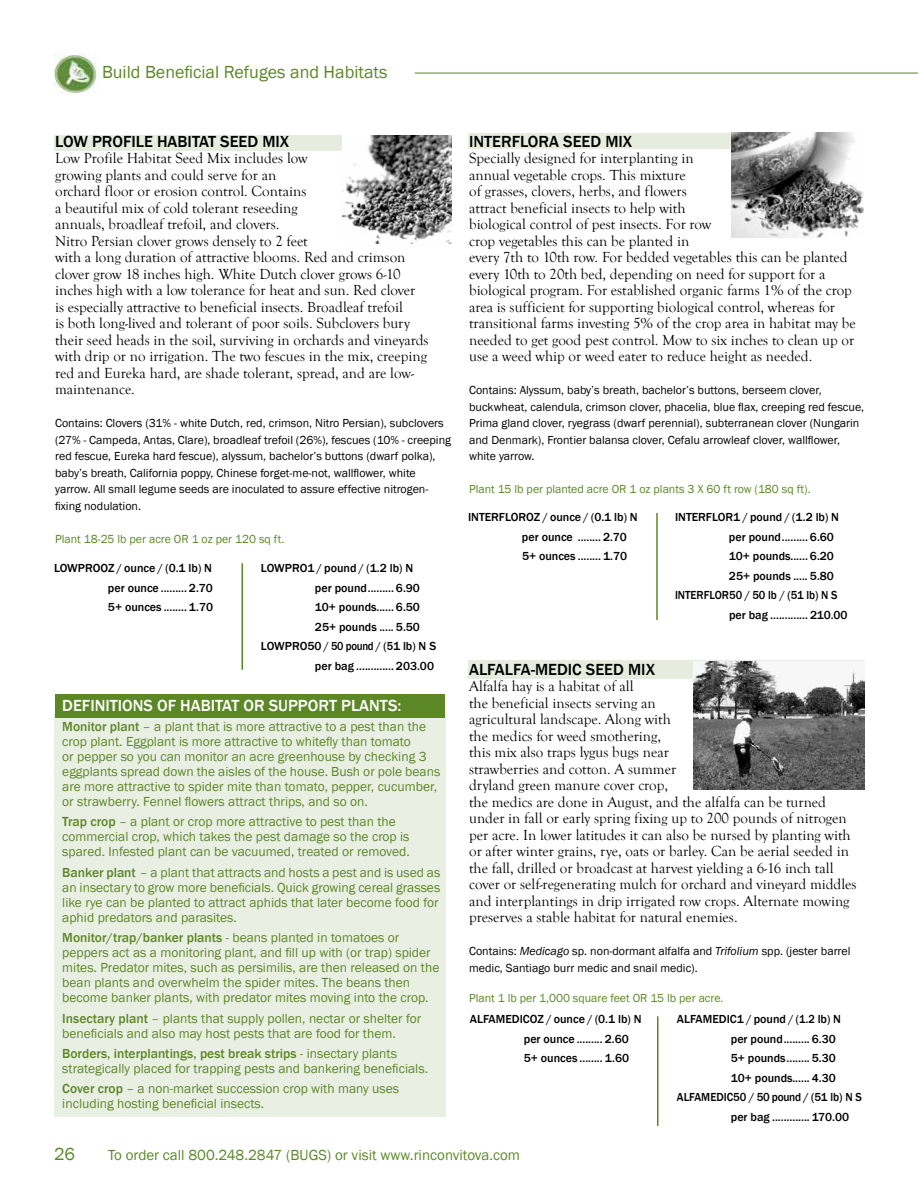
<style>
.page{position:relative;width:918px;height:1188px;background:#fff}
.page>*{position:absolute;margin:0;border:0;box-sizing:border-box;transform-origin:0 0}
.t1{font:18px "Franklin Gothic";color:#5c8727}
.t2{font:500 16.5px "Franklin Gothic";color:#000}
.t3{font:500 16.5px "Franklin Gothic";color:#fff}
.t4{font:15px/16.5px "Goudy Old Style T";color:#000}
.t5{font:15px "Franklin Gothic";color:#5c8727}
.t6{font:13.5px/15px "Franklin Gothic";color:#5c8727}
.t7{font:12px/16.5px "Franklin Gothic";color:#000}
.t8{font:500 12px/19.5px "Franklin Gothic";color:#000}
.t9{font:12px "Franklin Gothic";color:#5c8727}
.t10{font:500 12px "Franklin Gothic";color:#000;scale:.94 1}
.t11{font:500 12px "Franklin Gothic";color:#000;scale:.93 1}
.s1{font-weight:500}
.s2{font-style:italic}
</style>
<div class="page">
<div style="left:469px;top:660px;width:395px;height:19px;background:#e6ecde"></div>
<div style="left:469px;top:133px;width:395px;height:15px;background:#e6ecde"></div>
<div style="left:54px;top:135px;width:396px;height:16px;background:#e6ecde"></div>
<div style="left:54px;top:713px;width:392px;height:404px;background:#eaefe4"></div>
<div style="left:55px;top:694px;width:389px;height:24px;background:#5c8727"></div>
<img style="left:343px;top:135px;width:109px;height:108px">
<hr style="left:242px;top:563px;width:1px;height:107px;background:#5c8727">
<hr style="left:656px;top:513px;width:2px;height:107px;background:#5c8727">
<hr style="left:657px;top:1016px;width:1px;height:110px;background:#5c8727">
<img style="left:732px;top:133px;width:132px;height:105px">
<img style="left:693px;top:662px;width:171px;height:127px">
<hr style="left:415px;top:73px;width:503px;height:1px;background:#5c8727">
<img style="left:54px;top:53px;width:45px;height:41px">
<p class="t1" style="left:102px;top:61px;width:287px">Build Beneficial Refuges and Habitats</p>
<p class="t2" style="left:55px;top:131px;width:236px">LOW PROFILE HABITAT SEED MIX</p>
<p class="t4" style="left:55px;top:150px;width:375px">Low Profile Habitat Seed Mix includes low<br>growing plants and could serve for an<br>orchard floor or erosion control. Contains<br>a beautiful mix of cold tolerant reseeding<br>annuals, broadleaf trefoil, and clovers.<br>Nitro Persian clover grows densely to 2 feet<br>with a long duration of attractive blooms. Red and crimson clover grow 18 inches high. White Dutch clover grows 6-10 inches high with a low tolerance for heat and sun. Red clover<br>is especially attractive to beneficial insects. Broadleaf trefoil<br>is both long-lived and tolerant of poor soils. Subclovers bury their seed heads in the soil, surviving in orchards and vineyards with drip or no irrigation. The two fescues in the mix, creeping red and Eureka hard, are shade tolerant, spread, and are low&shy;maintenance.</p>
<p class="t7" style="left:55px;top:415px;width:398px">Contains: Clovers (31% - white Dutch, red, crimson, Nitro Persian), subclovers (27% - Campeda, Antas, Clare), broadleaf trefoil (26%), fescues (10% - creeping red fescue, Eureka hard fescue), alyssum, bachelor’s buttons (dwarf polka), baby’s breath, California poppy, Chinese forget-me-not, wallflower, white yarrow. All small legume seeds are inoculated to assure effective nitrogen&shy;fixing nodulation.</p>
<p class="t9" style="left:55px;top:531px;width:231px">Plant 18-25 lb per acre OR 1 oz per 120 sq ft.</p>
<p class="t8" style="left:108px;top:558px;width:107px;text-align:justify;text-indent:-54px">LOWPROOZ / ounce / (0.1 lb) N per ounce ......... 2.70<br>5+ ounces ........ 1.70</p>
<p class="t8" style="left:261px;top:558px;width:154px">LOWPRO1 / pound / (1.2 lb) N</p>
<p class="t8" style="left:315px;top:578px;width:106px">per pound......... 6.90</p>
<p class="t8" style="left:315px;top:597px;width:106px">10+ pounds...... 6.50</p>
<p class="t8" style="left:315px;top:617px;width:106px">25+ pounds ..... 5.50</p>
<p class="t8" style="left:261px;top:636px;width:177px">LOWPRO50 / 50 pound / (51 lb) N S</p>
<p class="t8" style="left:315px;top:656px;width:121px">per bag ............. 203.00</p>
<p class="t3" style="left:62px;top:695px;width:341px">DEFINITIONS OF HABITAT OR SUPPORT PLANTS:</p>
<p class="t6" style="left:62px;top:719px;width:379px"><span class="s1">Monitor plant</span> – a plant that is more attractive to a pest than the crop plant. Eggplant is more attractive to whitefly than tomato<br>or pepper so you can monitor an acre greenhouse by checking 3 eggplants spread down the aisles of the house. Bush or pole beans are more attractive to spider mite than tomato, pepper, cucumber, or strawberry. Fennel flowers attract thrips, and so on.</p>
<p class="t6" style="left:62px;top:815px;width:349px"><span class="s1">Trap crop</span> – a plant or crop more attractive to pest than the commercial crop, which takes the pest damage so the crop is spared. Infested plant can be vacuumed, treated or removed.</p>
<p class="t6" style="left:62px;top:865px;width:379px;text-align:justify"><span class="s1">Banker plant</span> – a plant that attracts and hosts a pest and is used as an insectary to grow more beneficials. Quick growing cereal grasses like rye can be planted to attract aphids that later become food for aphid predators and parasites.</p>
<p class="t6" style="left:62px;top:930px;width:379px"><span class="s1">Monitor/trap/banker plants</span> - beans planted in tomatoes or peppers act as a monitoring plant, and fill up with (or trap) spider mites. Predator mites, such as persimilis, are then released on the bean plants and overwhelm the spider mites. The beans then become banker plants, with predator mites moving into the crop.</p>
<p class="t6" style="left:62px;top:1011px;width:360px"><span class="s1">Insectary plant</span> – plants that supply pollen, nectar or shelter for beneficials and also may host pests that are food for them.</p>
<p class="t6" style="left:62px;top:1046px;width:367px"><span class="s1">Borders, interplantings, pest break strips</span> - insectary plants strategically placed for trapping pests and bankering beneficials.</p>
<p class="t6" style="left:62px;top:1082px;width:338px"><span class="s1">Cover crop</span> – a non-market succession crop with many uses including hosting beneficial insects.</p>
<p class="t2" style="left:469px;top:131px;width:165px">INTERFLORA SEED MIX</p>
<p class="t4" style="left:469px;top:150px;width:388px">Specially designed for interplanting in<br>annual vegetable crops. This mixture<br>of grasses, clovers, herbs, and flowers<br>attract beneficial insects to help with<br>biological control of pest insects. For row<br>crop vegetables this can be planted in<br>every 7th to 10th row. For bedded vegetables this can be planted every 10th to 20th bed, depending on need for support for a biological program. For established organic farms 1% of the crop area is sufficient for supporting biological control, whereas for transitional farms investing 5% of the crop area in habitat may be needed to get good pest control. Mow to six inches to clean up or use a weed whip or weed eater to reduce height as needed.</p>
<p class="t7" style="left:469px;top:382px;width:397px">Contains: Alyssum, baby’s breath, bachelor’s buttons, berseem clover, buckwheat, calendula, crimson clover, phacelia, blue flax, creeping red fescue, Prima gland clover, ryegrass (dwarf perennial), subterranean clover (Nungarin and Denmark), Frontier balansa clover, Cefalu arrowleaf clover, wallflower, white yarrow.</p>
<p class="t9" style="left:469px;top:482px;width:343px">Plant 15 lb per planted acre OR 1 oz plants 3 X 60 ft row (180 sq ft).</p>
<p class="t8" style="left:522px;top:508px;width:117px;text-indent:-54px">INTERFLOROZ / ounce / (0.1 lb) N per ounce ........ 2.70<br>5+ ounces ........ 1.70</p>
<p class="t8" style="left:675px;top:508px;width:166px">INTERFLOR1 / pound / (1.2 lb) N</p>
<p class="t8" style="left:729px;top:527px;width:106px">per pound......... 6.60</p>
<p class="t8" style="left:729px;top:547px;width:106px">10+ pounds...... 6.20</p>
<p class="t8" style="left:729px;top:566px;width:106px">25+ pounds ..... 5.80</p>
<p class="t11" style="left:675px;top:588px;width:176px">INTERFLOR50 / 50 lb / (51 lb) N S</p>
<p class="t8" style="left:729px;top:605px;width:120px">per bag ............. 210.00</p>
<p class="t2" style="left:469px;top:659px;width:187px">ALFALFA-MEDIC SEED MIX</p>
<p class="t4" style="left:469px;top:678px;width:389px">Alfalfa hay is a habitat of all<br>the beneficial insects serving an<br>agricultural landscape. Along with<br>the medics for weed smothering,<br>this mix also traps lygus bugs near<br>strawberries and cotton. A summer<br>dryland green manure cover crop,<br>the medics are done in August, and the alfalfa can be turned under in fall or early spring fixing up to 200 pounds of nitrogen per acre. In lower latitudes it can also be nursed by planting with or after winter grains, rye, oats or barley. Can be aerial seeded in the fall, drilled or broadcast at harvest yielding a 6-16 inch tall cover or self-regenerating mulch for orchard and vineyard middles and interplantings in drip irrigated row crops. Alternate mowing preserves a stable habitat for natural enemies.</p>
<p class="t7" style="left:469px;top:943px;width:383px">Contains: <span class="s2">Medicago</span> sp. non-dormant alfalfa and <span class="s2">Trifolium</span> spp. (jester barrel medic, Santiago burr medic and snail medic).</p>
<p class="t9" style="left:469px;top:990px;width:256px">Plant 1 lb per 1,000 square feet OR 15 lb per acre.</p>
<p class="t8" style="left:524px;top:1010px;width:119px;text-indent:-54px">ALFAMEDICOZ / ounce / (0.1 lb) N per ounce ......... 2.60<br>5+ ounces ........ 1.60</p>
<p class="t8" style="left:677px;top:1010px;width:166px">ALFAMEDIC1 / pound / (1.2 lb) N</p>
<p class="t8" style="left:731px;top:1029px;width:106px">per pound......... 6.30</p>
<p class="t8" style="left:731px;top:1049px;width:106px">5+ pounds........ 5.30</p>
<p class="t8" style="left:731px;top:1068px;width:106px">10+ pounds...... 4.30</p>
<p class="t10" style="left:677px;top:1090px;width:198px">ALFAMEDIC50 / 50 pound / (51 lb) N S</p>
<p class="t8" style="left:731px;top:1107px;width:120px">per bag ............. 170.00</p>
<p class="t1" style="left:54px;top:1143px;width:23px">26</p>
<p class="t5" style="left:108px;top:1146px;width:414px">To order call 800.248.2847 (BUGS) or visit www.rinconvitova.com</p>
</div>
